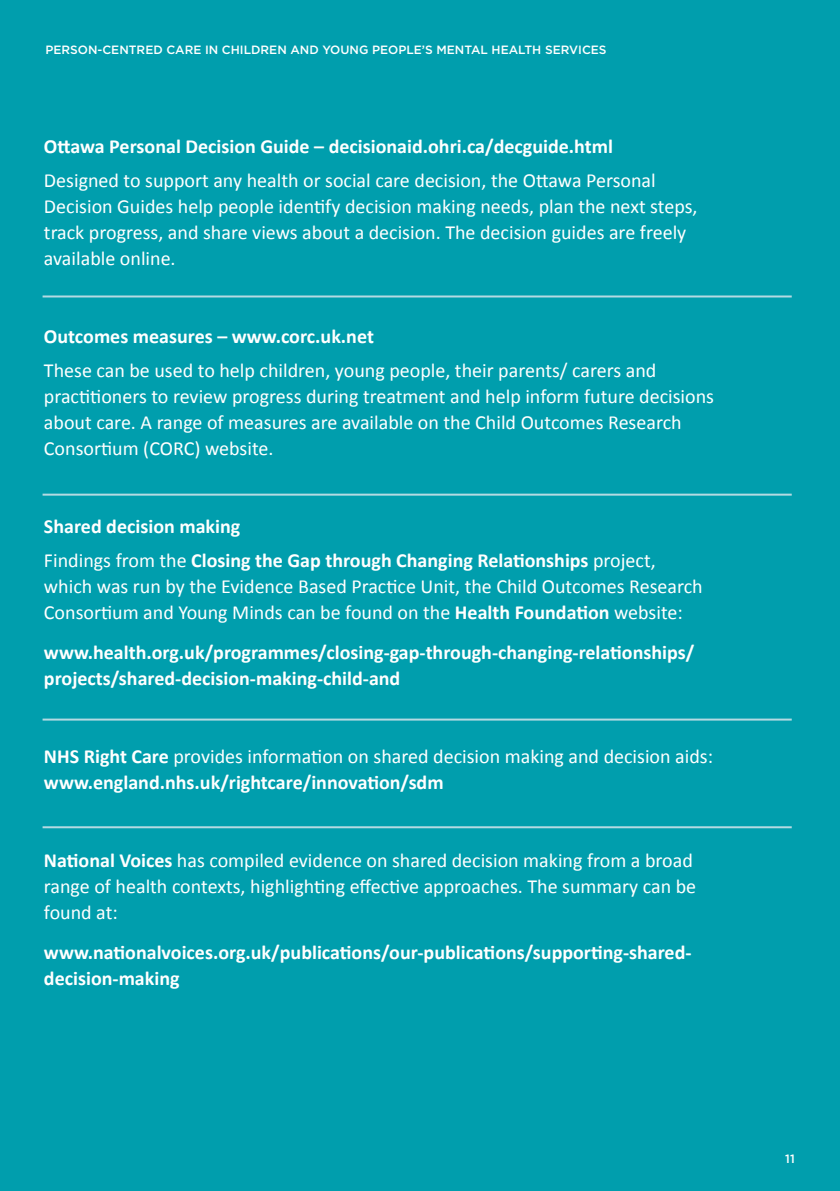
<style>
.page{position:relative;width:840px;height:1191px;background:#fff}
.page>*{position:absolute;margin:0;border:0;box-sizing:border-box;transform-origin:0 0}
.t1{font:20px/26px "Calibri";color:#fff}
.t2{font:700 20px/26px "Calibri";color:#fff}
.t3{font:500 12px "Gotham";color:#fff}
.s1{font-weight:700}
</style>
<div class="page">
<div style="left:0;top:0;width:839px;height:1191px;background:#009ead"></div>
<hr style="left:43px;top:295px;width:748px;height:2px;background:#b4dae2">
<hr style="left:43px;top:493px;width:748px;height:2px;background:#b4dae2">
<hr style="left:43px;top:718px;width:748px;height:2px;background:#b4dae2">
<hr style="left:43px;top:826px;width:748px;height:2px;background:#b4dae2">
<p class="t3" style="left:45px;top:42px;width:562px">PERSON-CENTRED CARE IN CHILDREN AND YOUNG PEOPLE’S MENTAL HEALTH SERVICES</p>
<p class="t2" style="left:44px;top:133px;width:570px">Ottawa Personal Decision Guide – decisionaid.ohri.ca/decguide.html</p>
<p class="t1" style="left:44px;top:167px;width:654px">Designed to support any health or social care decision, the Ottawa Personal Decision Guides help people identify decision making needs, plan the next steps, track progress, and share views about a decision. The decision guides are freely available online.</p>
<p class="t2" style="left:44px;top:323px;width:331px">Outcomes measures – www.corc.uk.net</p>
<p class="t1" style="left:44px;top:357px;width:671px">These can be used to help children, young people, their parents/ carers and practitioners to review progress during treatment and help inform future decisions about care. A range of measures are available on the Child Outcomes Research Consortium (CORC) website.</p>
<p class="t2" style="left:44px;top:513px;width:198px">Shared decision making</p>
<p class="t1" style="left:44px;top:547px;width:660px">Findings from the <span class="s1">Closing the Gap through Changing Relationships</span> project, which was run by the Evidence Based Practice Unit, the Child Outcomes Research<br>Consortium and Young Minds can be found on the <span class="s1">Health Foundation</span> website:</p>
<p class="t2" style="left:44px;top:639px;width:651px">www.health.org.uk/programmes/closing-gap-through-changing-relationships/ projects/shared-decision-making-child-and</p>
<p class="t1" style="left:44px;top:743px;width:670px"><span class="s1">NHS Right Care</span> provides information on shared decision making and decision aids: <span class="s1">www.england.nhs.uk/rightcare/innovation/sdm</span></p>
<p class="t1" style="left:44px;top:847px;width:653px"><span class="s1">National Voices</span> has compiled evidence on shared decision making from a broad range of health contexts, highlighting effective approaches. The summary can be found at:</p>
<p class="t2" style="left:44px;top:939px;width:648px">www.nationalvoices.org.uk/publications/our-publications/supporting-shared&shy;decision-making</p>
<p class="t3" style="left:784px;top:1151px;width:11px">11</p>
</div>
